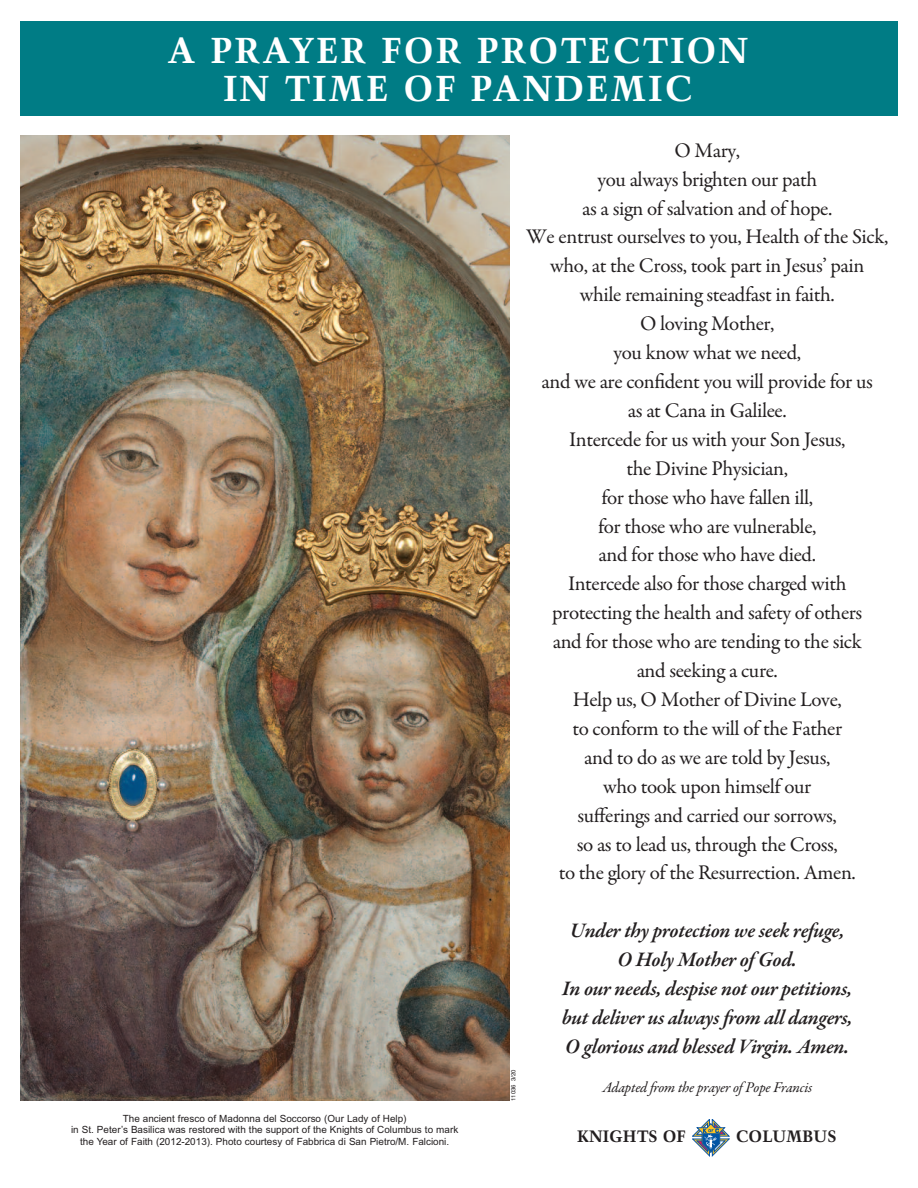
<style>
.page{position:relative;width:918px;height:1188px;background:#fff}
.page>*{position:absolute;margin:0;border:0;box-sizing:border-box;transform-origin:0 0}
.t1{font:700 36px/38.1px "Trump Mediaeval";letter-spacing:.055em;color:#fff;text-align:center}
.t2{font:21px/29px "Garamond Premr Pro";letter-spacing:-.02em;color:#231f20;text-align:center}
.t3{font:italic 600 21px/29px "Garamond Premr Pro";letter-spacing:-.02em;color:#231f20;text-align:center}
.t4{font:700 16.5px "Trump Mediaeval";color:#231f20}
.t5{font:italic 15px "Garamond Premr Pro";letter-spacing:-.02em;color:#231f20}
.t6{font:9.9px/11.9px "Arial";color:#231f20;text-align:center}
.t7{font:6px "Helvetica";color:#231f20}
</style>
<div class="page">
<div style="left:20px;top:22px;width:878px;height:94px;background:#007c85"></div>
<img style="left:20px;top:136px;width:489px;height:965px">
<svg style="left:692px;top:1119px;width:37px;height:37px"></svg>
<h1 class="t1" style="left:168px;top:32px;width:582px">A PRAYER FOR PROTECTION<br>IN TIME OF PANDEMIC</h1>
<p class="t6" style="left:71px;top:1112px;width:389px">The ancient fresco of Madonna del Soccorso (Our Lady of Help)<br>in St. Peter’s Basilica was restored with the support of the Knights of Columbus to mark the Year of Faith (2012-2013). Photo courtesy of Fabbrica di San Pietro/M. Falcioni.</p>
<p class="t7" style="left:510px;top:1101px;width:33px;rotate:-90deg">11036 3/20</p>
<p class="t2" style="left:526px;top:138px;width:363px">O Mary,<br>you always brighten our path<br>as a sign of salvation and of hope.<br>We entrust ourselves to you, Health of the Sick, who, at the Cross, took part in Jesus’ pain<br>while remaining steadfast in faith.<br>O loving Mother,<br>you know what we need,<br>and we are confident you will provide for us<br>as at Cana in Galilee.<br>Intercede for us with your Son Jesus,<br>the Divine Physician,<br>for those who have fallen ill,<br>for those who are vulnerable,<br>and for those who have died.<br>Intercede also for those charged with protecting the health and safety of others<br>and for those who are tending to the sick<br>and seeking a cure.<br>Help us, O Mother of Divine Love,<br>to conform to the will of the Father<br>and to do as we are told by Jesus,<br>who took upon himself our<br>sufferings and carried our sorrows,<br>so as to lead us, through the Cross,<br>to the glory of the Resurrection. Amen.</p>
<p class="t3" style="left:562px;top:918px;width:293px">Under thy protection we seek refuge, O Holy Mother of God.<br>In our needs, despise not our petitions, but deliver us always from all dangers, O glorious and blessed Virgin. Amen.</p>
<p class="t5" style="left:602px;top:1082px;width:211px">Adapted from the prayer of Pope Francis</p>
<p class="t4" style="left:577px;top:1127px;width:110px">KNIGHTS OF</p>
<p class="t4" style="left:736px;top:1127px;width:102px">COLUMBUS</p>
</div>
